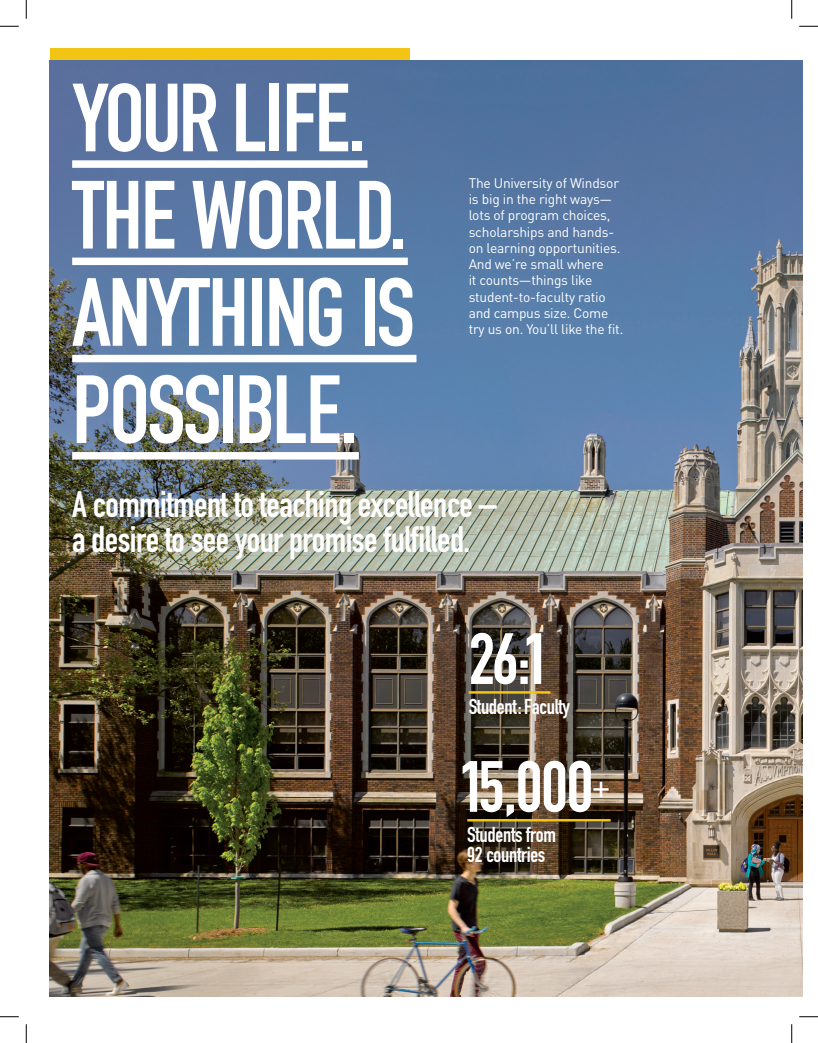
<style>
.page{position:relative;width:818px;height:1043px;background:#fff}
.page>*{position:absolute;margin:0;border:0;box-sizing:border-box;transform-origin:0 0}
.t1{font:95px/97.1px "DIN Engschrift Alternate";letter-spacing:-.025em;color:#fff}
.t2{font:71.25px "DIN Engschrift";letter-spacing:-.03em;color:#fff}
.t3{font:36.25px/35px "DIN Engschrift Alternate";letter-spacing:-.015em;color:#fff}
.t4{font:30px "DIN Engschrift";color:#fff}
.t5{font:21.25px/20px "DIN Engschrift Alternate";letter-spacing:-.015em;color:#fff}
.t6{font:13.75px/16.2px "DIN";letter-spacing:-.015em;color:#fff}
</style>
<div class="page">
<img style="left:50px;top:60px;width:752px;height:936px">
<div style="left:50px;top:49px;width:359px;height:11px;background:#f2c414"></div>
<div style="left:72px;top:160px;width:295px;height:8px;background:#fff"></div>
<div style="left:72px;top:257px;width:336px;height:8px;background:#fff"></div>
<div style="left:72px;top:355px;width:344px;height:7px;background:#fff"></div>
<div style="left:72px;top:452px;width:287px;height:7px;background:#fff"></div>
<hr style="left:468px;top:691px;width:82px;height:2px;background:#f2c414">
<hr style="left:467px;top:819px;width:143px;height:2px;background:#f2c414">
<svg style="left:0;top:25px;width:19px;height:2px"></svg>
<svg style="left:799px;top:25px;width:19px;height:2px"></svg>
<svg style="left:0;top:1016px;width:19px;height:1px"></svg>
<svg style="left:799px;top:1016px;width:19px;height:1px"></svg>
<svg style="left:25px;top:0;width:2px;height:19px"></svg>
<svg style="left:25px;top:1024px;width:2px;height:18px"></svg>
<svg style="left:791px;top:0;width:1px;height:19px"></svg>
<svg style="left:791px;top:1024px;width:1px;height:18px"></svg>
<h1 class="t1" style="left:72px;top:70px;width:344px">YOUR LIFE.<br>THE WORLD.<br>ANYTHING IS<br>POSSIBLE.</h1>
<p class="t6" style="left:468px;top:174px;width:156px">The University of Windsor is big in the right ways— lots of program choices, scholarships and hands&shy;on learning opportunities.<br>And we’re small where<br>it counts—things like student-to-faculty ratio and campus size. Come try us on. You’ll like the fit.</p>
<h3 class="t3" style="left:72px;top:486px;width:426px">A commitment to teaching excellence – a desire to see your promise fulfilled.</h3>
<h2 class="t2" style="left:468px;top:617px;width:82px">26:1</h2>
<h3 class="t5" style="left:468px;top:696px;width:103px">Student: Faculty</h3>
<h2 class="t2" style="left:459px;top:745px;width:136px">15,000</h2>
<h3 class="t4" style="left:592px;top:768px;width:20px">+</h3>
<h3 class="t5" style="left:467px;top:824px;width:90px">Students from<br>92 countries</h3>
</div>
